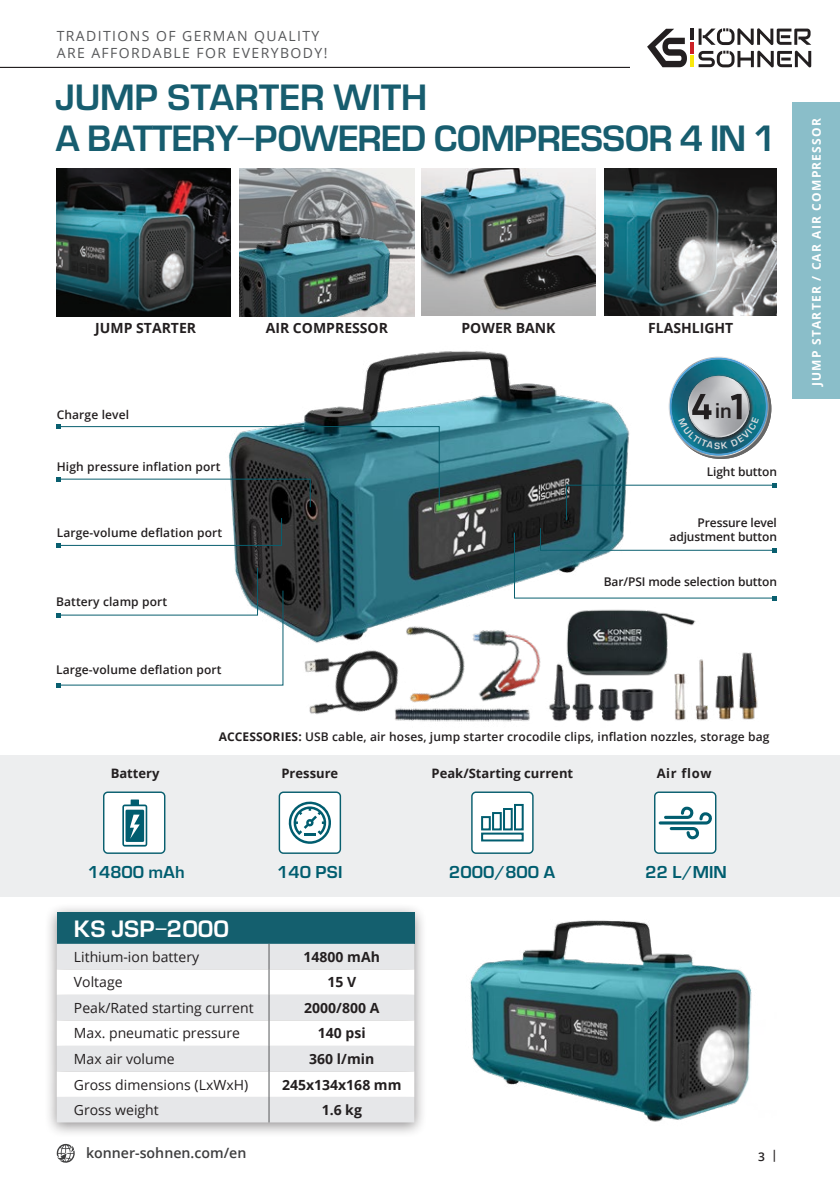
<style>
.page{position:relative;width:840px;height:1191px;background:#fff}
.page>*{position:absolute;margin:0;border:0;box-sizing:border-box;transform-origin:0 0}
.t1{font:34px/40.8px "Europe Bogdan";letter-spacing:-.035em;color:#175d6f}
.t2{font:22px "Europe Demi PL";color:#fff}
.t3{font:19.8px "Europe Demi C";color:#231f20}
.t4{font:16px "Europe Demi C";color:#005d6f}
.t5{font:600 14.2px "Open Sans";color:#3e3e3f}
.t6{font:14px "Open Sans";color:#231f20}
.t7{font:700 14px "Open Sans";color:#231f20}
.t8{font:14px/16.8px "Open Sans";letter-spacing:.1em;color:#57585a}
.t9{font:700 13px "Open Sans";color:#231f20}
.t10{font:600 12px "Open Sans";letter-spacing:.01em;color:#231f20}
.t11{font:600 12px/14px "Open Sans";letter-spacing:-.01em;color:#231f20;text-align:right}
.t12{font:700 12px "Open Sans";letter-spacing:.1em;color:#fff}
.s1{font-weight:700}
</style>
<div class="page">
<svg style="left:647px;top:28px;width:163px;height:39px"></svg>
<svg style="left:57px;top:1143px;width:18px;height:20px"></svg>
<div style="left:791px;top:103px;width:48px;height:296px;background:#8abec9"></div>
<hr style="left:0;top:67px;width:629px;height:1px;background:#231f20">
<div style="left:44px;top:902px;width:383px;height:236px;background:#231f20;opacity:.5"></div>
<div style="left:57px;top:912px;width:357px;height:31px;background:#145f6e"></div>
<svg style="left:57px;top:943px;width:357px;height:179px"></svg>
<img style="left:444px;top:896px;width:332px;height:226px">
<img style="left:57px;top:168px;width:174px;height:149px">
<img style="left:239px;top:168px;width:175px;height:39px">
<img style="left:239px;top:207px;width:175px;height:110px">
<img style="left:421px;top:168px;width:174px;height:148px">
<img style="left:604px;top:168px;width:172px;height:147px">
<img style="left:552px;top:663px;width:102px;height:59px">
<img style="left:674px;top:652px;width:84px;height:69px">
<img style="left:304px;top:650px;width:66px;height:65px">
<img style="left:565px;top:610px;width:135px;height:68px">
<img style="left:484px;top:649px;width:73px;height:68px">
<img style="left:370px;top:649px;width:114px;height:61px">
<img style="left:232px;top:351px;width:410px;height:298px">
<img style="left:704px;top:391px;width:66px;height:68px">
<img style="left:668px;top:356px;width:100px;height:100px">
<svg style="left:57px;top:517px;width:225px;height:30px"></svg>
<svg style="left:57px;top:424px;width:383px;height:84px"></svg>
<svg style="left:513px;top:527px;width:263px;height:73px"></svg>
<svg style="left:565px;top:483px;width:211px;height:38px"></svg>
<svg style="left:57px;top:567px;width:227px;height:120px"></svg>
<div style="left:0;top:755px;width:839px;height:141px;background:#edeeef"></div>
<div style="left:654px;top:792px;width:61px;height:61px;background:#fff;border-radius:4px"></div>
<div style="left:653px;top:791px;width:63px;height:63px;border:1px solid #095f6f;border-radius:4px"></div>
<svg style="left:658px;top:806px;width:54px;height:33px"></svg>
<div style="left:279px;top:792px;width:61px;height:61px;background:#fff;border-radius:4px"></div>
<div style="left:278px;top:791px;width:63px;height:63px;border:1px solid #095f6f;border-radius:4px"></div>
<svg style="left:288px;top:801px;width:43px;height:43px"></svg>
<div style="left:471px;top:792px;width:61px;height:61px;background:#fff;border-radius:4px"></div>
<div style="left:471px;top:791px;width:62px;height:63px;border:1px solid #095f6f;border-radius:4px"></div>
<div style="left:513px;top:804px;width:10px;height:26px;border:2px solid #005d6f"></div>
<div style="left:481px;top:832px;width:42px;height:9px;border:2px solid #005d6f"></div>
<div style="left:502px;top:808px;width:10px;height:22px;border:2px solid #005d6f"></div>
<div style="left:492px;top:812px;width:9px;height:18px;border:2px solid #005d6f"></div>
<div style="left:481px;top:816px;width:9px;height:14px;border:2px solid #005d6f"></div>
<img style="left:386px;top:697px;width:154px;height:25px">
<div style="left:104px;top:792px;width:61px;height:61px;background:#fff;border-radius:4px"></div>
<div style="left:103px;top:791px;width:62px;height:63px;border:1px solid #095f6f;border-radius:4px"></div>
<svg style="left:122px;top:799px;width:25px;height:47px"></svg>
<svg style="left:669px;top:358px;width:98px;height:97px"></svg>
<p class="t8" style="left:57px;top:28px;width:272px">TRADITIONS OF GERMAN QUALITY<br>ARE AFFORDABLE FOR EVERYBODY!</p>
<h1 class="t1" style="left:55px;top:77px;width:722px">JUMP STARTER WITH<br>A BATTERY-POWERED COMPRESSOR 4 IN 1</h1>
<p class="t7" style="left:95px;top:318px;width:102px">JUMP STARTER</p>
<p class="t7" style="left:265px;top:318px;width:124px">AIR COMPRESSOR</p>
<p class="t7" style="left:461px;top:318px;width:95px">POWER BANK</p>
<p class="t7" style="left:647px;top:318px;width:87px">FLASHLIGHT</p>
<p class="t10" style="left:57px;top:407px;width:74px">Charge level</p>
<h3 class="t3" style="left:714px;top:399px;width:18px">in</h3>
<p class="t10" style="left:57px;top:458px;width:165px">High pressure inflation port</p>
<p class="t10" style="left:57px;top:524px;width:167px">Large-volume deflation port</p>
<p class="t10" style="left:56px;top:594px;width:113px">Battery clamp port</p>
<p class="t10" style="left:56px;top:661px;width:167px">Large-volume deflation port</p>
<p class="t11" style="left:706px;top:464px;width:72px">Light button</p>
<p class="t11" style="left:669px;top:515px;width:109px">Pressure level adjustment button</p>
<p class="t11" style="left:603px;top:574px;width:175px">Bar/PSI mode selection button</p>
<p class="t9" style="left:111px;top:764px;width:50px">Battery</p>
<h3 class="t4" style="left:88px;top:863px;width:98px">14800 mAh</h3>
<p class="t10" style="left:218px;top:728px;width:552px"><span class="s1">ACCESSORIES:</span> USB cable, air hoses, jump starter crocodile clips, inflation nozzles, storage bag</p>
<p class="t9" style="left:281px;top:764px;width:58px">Pressure</p>
<p class="t9" style="left:656px;top:764px;width:56px">Air flow</p>
<p class="t9" style="left:431px;top:764px;width:143px">Peak/Starting current</p>
<h3 class="t4" style="left:277px;top:863px;width:67px">140 PSI</h3>
<h3 class="t4" style="left:449px;top:863px;width:108px">2000/800 A</h3>
<h3 class="t4" style="left:645px;top:863px;width:83px">22 L/MIN</h3>
<h2 class="t2" style="left:74px;top:915px;width:156px">KS JSP-2000</h2>
<p class="t6" style="left:74px;top:947px;width:127px">Lithium-ion battery</p>
<p class="t7" style="left:303px;top:947px;width:78px">14800 mAh</p>
<p class="t6" style="left:74px;top:972px;width:50px">Voltage</p>
<p class="t7" style="left:327px;top:972px;width:30px">15 V</p>
<p class="t6" style="left:74px;top:998px;width:181px">Peak/Rated starting current</p>
<p class="t7" style="left:304px;top:998px;width:77px">2000/800 A</p>
<p class="t6" style="left:74px;top:1023px;width:168px">Max. pneumatic pressure</p>
<p class="t7" style="left:318px;top:1023px;width:49px">140 psi</p>
<p class="t6" style="left:74px;top:1049px;width:102px">Max air volume</p>
<p class="t7" style="left:309px;top:1049px;width:66px">360 l/min</p>
<p class="t6" style="left:74px;top:1074px;width:176px">Gross dimensions (LxWxH)</p>
<p class="t7" style="left:282px;top:1074px;width:121px">245x134x168 mm</p>
<p class="t6" style="left:74px;top:1100px;width:86px">Gross weight</p>
<p class="t7" style="left:321px;top:1100px;width:42px">1.6 kg</p>
<p class="t5" style="left:86px;top:1143px;width:162px">konner-sohnen.com/en</p>
<p class="t10" style="left:757px;top:1147px;width:21px">3 |</p>
<p class="t12" style="left:807px;top:386px;width:269px;rotate:-90deg">JUMP STARTER / CAR AIR COMPRESSOR</p>
</div>
